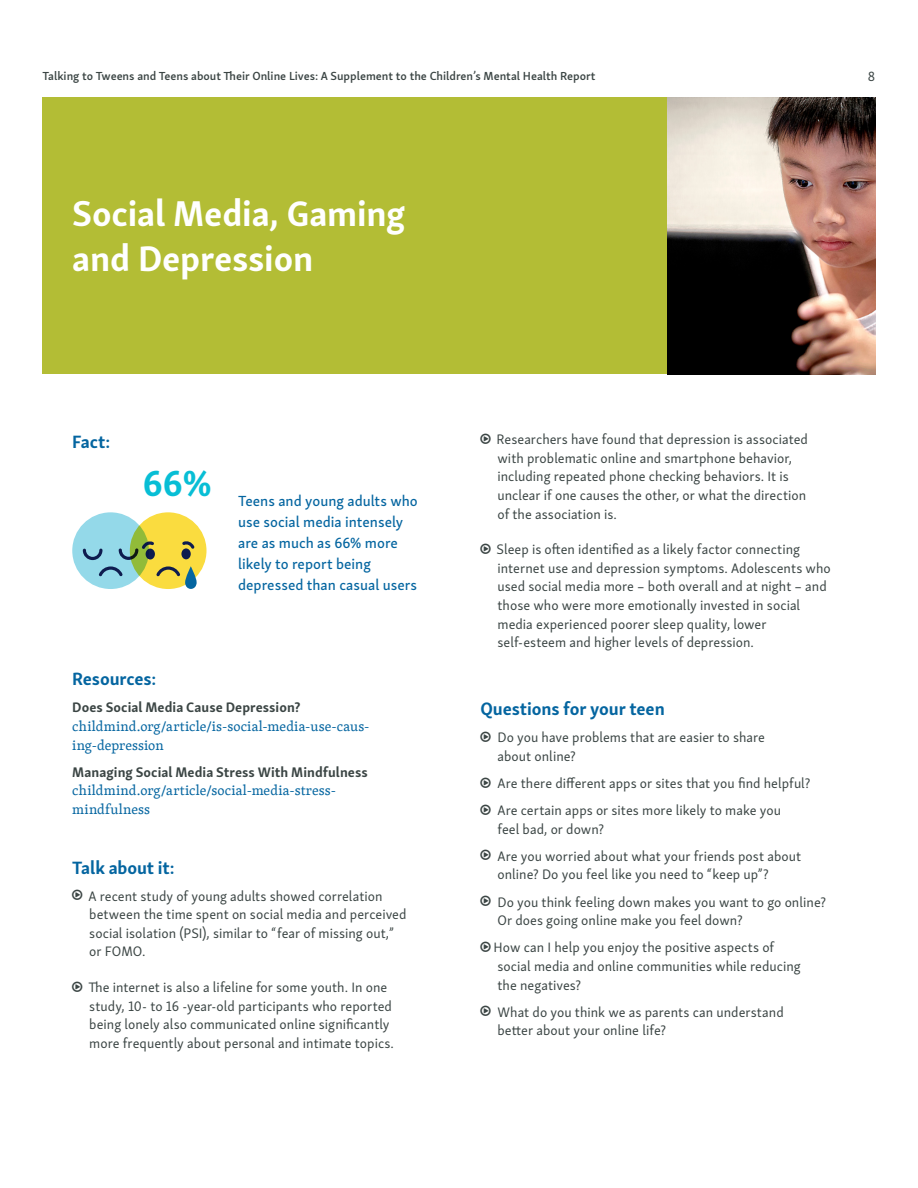
<style>
.page{position:relative;width:918px;height:1188px;background:#fff}
.page>*{position:absolute;margin:0;border:0;box-sizing:border-box;transform-origin:0 0}
.t1{font:700 36px/45px "Skolar Sans Latn";letter-spacing:-.005em;color:#fff}
.t2{font:700 36px "Skolar Sans Latn";color:#08bed5}
.t3{font:700 18px "Skolar Sans Latn";letter-spacing:-.005em;color:#0465a0}
.t4{font:15px/21px "Skolar Sans Latn Me";color:#0465a0}
.t5{font:13.95px/18.6px "Skolar Sans Latn";color:#3b4544}
.t6{font:13.95px/18.6px "Skolar Latin";letter-spacing:.01em;color:#0465a0}
.t7{font:700 13.95px "Skolar Sans Latn";letter-spacing:.005em;color:#3b4544}
.t8{font:13.5px "Skolar Sans Latn";color:#3b4544}
.t9{font:600 12px "Skolar Sans Latn";color:#3b4544}
</style>
<div class="page">
<div style="left:43px;top:98px;width:832px;height:276px;background:#b3bd35"></div>
<img style="left:668px;top:98px;width:208px;height:276px">
<div style="left:130px;top:512px;width:77px;height:77px;background:#fadc3f;border-radius:50%"></div>
<svg style="left:156px;top:566px;width:41px;height:23px"></svg>
<div style="left:181px;top:548px;width:10px;height:11px;background:#0e1c4f;border-radius:50%"></div>
<svg style="left:182px;top:541px;width:13px;height:8px"></svg>
<div style="left:72px;top:512px;width:77px;height:77px;background:#94d9e9;border-radius:50%"></div>
<svg style="left:99px;top:566px;width:24px;height:10px"></svg>
<svg style="left:83px;top:549px;width:20px;height:11px"></svg>
<svg style="left:119px;top:540px;width:35px;height:20px"></svg>
<p class="t9" style="left:43px;top:66px;width:555px">Talking to Tweens and Teens about Their Online Lives: A Supplement to the Children’s Mental Health Report</p>
<p class="t8" style="left:868px;top:66px;width:9px">8</p>
<h1 class="t1" style="left:72px;top:188px;width:335px">Social Media, Gaming and Depression</h1>
<p class="t3" style="left:72px;top:428px;width:39px">Fact:</p>
<h1 class="t2" style="left:143px;top:454px;width:70px">66%</h1>
<p class="t4" style="left:238px;top:489px;width:181px">Teens and young adults who use social media intensely are as much as 66% more likely to report being depressed than casual users</p>
<p class="t3" style="left:72px;top:665px;width:85px">Resources:</p>
<p class="t7" style="left:72px;top:696px;width:230px">Does Social Media Cause Depression?</p>
<p class="t6" style="left:72px;top:717px;width:299px">childmind.org/article/is-social-media-use-caus&shy;ing-depression</p>
<p class="t7" style="left:72px;top:761px;width:297px">Managing Social Media Stress With Mindfulness</p>
<p class="t6" style="left:72px;top:781px;width:265px">childmind.org/article/social-media-stress&shy;mindfulness</p>
<p class="t3" style="left:72px;top:853px;width:104px">Talk about it:</p>
<p class="t5" style="left:88px;top:885px;width:320px">A recent study of young adults showed correlation between the time spent on social media and perceived social isolation (PSI), similar to “fear of missing out,” or FOMO.</p>
<p class="t5" style="left:88px;top:977px;width:307px">The internet is also a lifeline for some youth. In one study, 10- to 16 -year-old participants who reported being lonely also communicated online significantly more frequently about personal and intimate topics.</p>
<p class="t5" style="left:497px;top:429px;width:313px">Researchers have found that depression is associated with problematic online and smartphone behavior, including repeated phone checking behaviors. It is unclear if one causes the other, or what the direction of the association is.</p>
<p class="t5" style="left:497px;top:539px;width:336px">Sleep is often identified as a likely factor connecting internet use and depression symptoms. Adolescents who used social media more – both overall and at night – and those who were more emotionally invested in social media experienced poorer sleep quality, lower self-esteem and higher levels of depression.</p>
<p class="t3" style="left:480px;top:694px;width:186px">Questions for your teen</p>
<p class="t5" style="left:497px;top:727px;width:269px">Do you have problems that are easier to share about online?</p>
<p class="t5" style="left:497px;top:769px;width:314px;line-height:27.2px">Are there different apps or sites that you find helpful?<br>Are certain apps or sites more likely to make you</p>
<p class="t5" style="left:497px;top:814px;width:305px;line-height:27.2px">feel bad, or down?<br>Are you worried about what your friends post about</p>
<p class="t5" style="left:497px;top:860px;width:330px;line-height:27.2px">online? Do you feel like you need to “keep up”?<br>Do you think feeling down makes you want to go online?</p>
<p class="t5" style="left:494px;top:906px;width:282px;line-height:27.2px">Or does going online make you feel down?<br>How can I help you enjoy the positive aspects of</p>
<p class="t5" style="left:497px;top:956px;width:305px">social media and online communities while reducing the negatives?</p>
<p class="t5" style="left:497px;top:1001px;width:288px">What do you think we as parents can understand better about your online life?</p>
</div>
